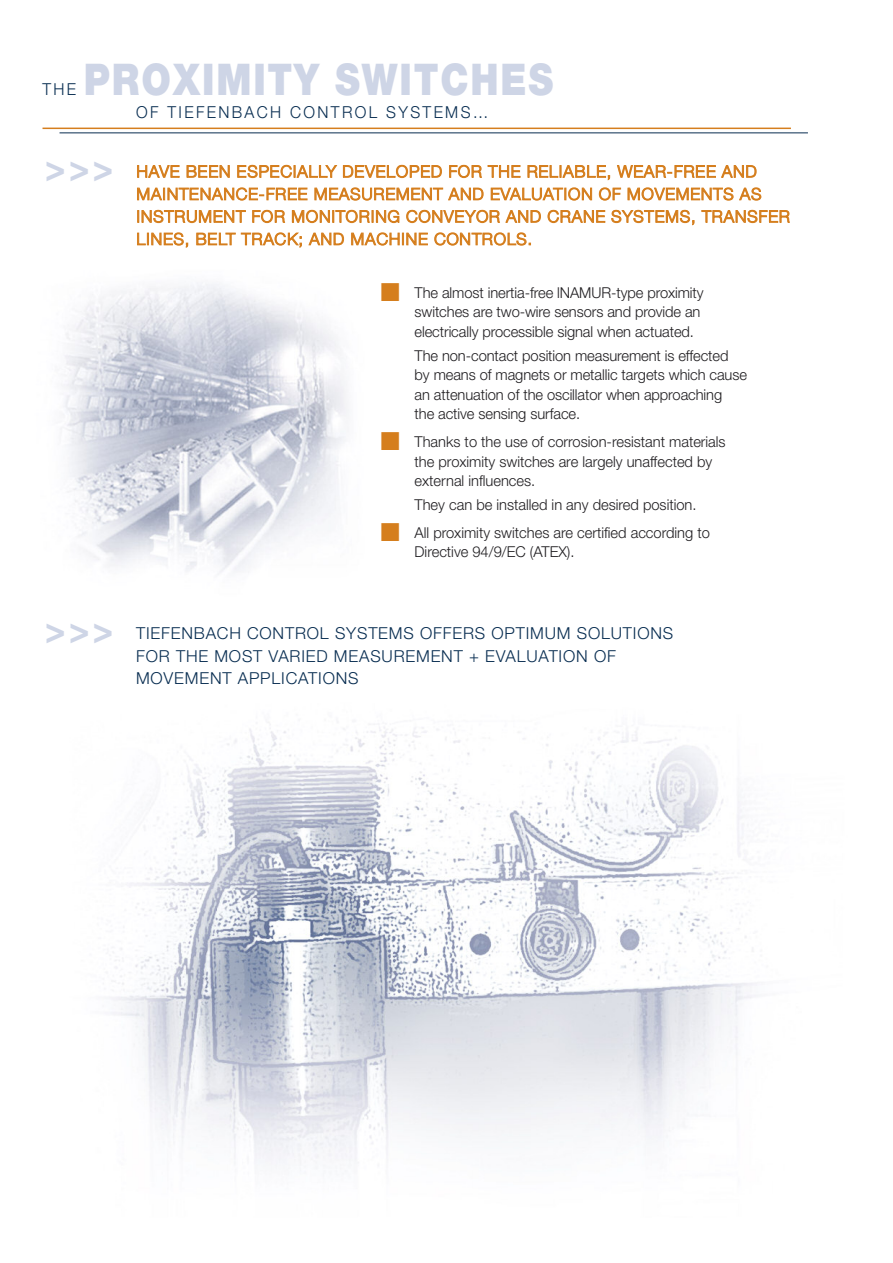
<style>
.page{position:relative;width:893px;height:1263px;background:#fff}
.page>*{position:absolute;margin:0;border:0;box-sizing:border-box;transform-origin:0 0}
.t1{font:900 43.8px "Helvetica Neue";letter-spacing:.05em;color:#ced5e6;scale:.85 1}
.t2{font:700 37.8px "Helvetica Neue";color:#ced5e6;scale:.9 1}
.t3{font:300 16.5px/22.5px "Helvetica Neue";letter-spacing:.05em;color:#d57e1d}
.t4{font:300 16.5px/22.5px "Helvetica Neue";letter-spacing:.05em;color:#082d51}
.t5{font:300 16.5px "Helvetica Neue";letter-spacing:.15em;color:#082d51;scale:.95 1}
.t6{font:300 16.5px "Helvetica Neue";letter-spacing:.05em;color:#082d51;scale:.95 1}
.t7{font:300 15px/19.5px "Helvetica Neue";letter-spacing:-.005em;color:#201e21}
.s1{font-family:"European Pi Three";font-weight:400;font-size:30px;color:#d57e1d}
</style>
<div class="page">
<img style="left:42px;top:127px;width:766px;height:1038px">
<hr style="left:43px;top:128px;width:748px;height:1px;background:#d57e1d">
<hr style="left:60px;top:132px;width:748px;height:1px;background:#082d51">
<p class="t6" style="left:43px;top:83px;width:37px">THE</p>
<h1 class="t1" style="left:84px;top:64px;width:554px">PROXIMITY SWITCHES</h1>
<p class="t5" style="left:136px;top:106px;width:373px">OF TIEFENBACH CONTROL SYSTEMS…</p>
<h2 class="t2" style="left:45px;top:154px;width:77px">&gt;&gt;&gt;</h2>
<p class="t3" style="left:136px;top:162px;width:655px">HAVE BEEN ESPECIALLY DEVELOPED FOR THE RELIABLE, WEAR-FREE AND MAINTENANCE-FREE MEASUREMENT AND EVALUATION OF MOVEMENTS AS INSTRUMENT FOR MONITORING CONVEYOR AND CRANE SYSTEMS, TRANSFER LINES, BELT TRACK; AND MACHINE CONTROLS.</p>
<p class="t7" style="left:415px;top:284px;width:291px;text-indent:-34px"><span class="s1">-</span> The almost inertia-free lNAMUR-type proximity switches are two-wire sensors and provide an electrically processible signal when actuated.</p>
<p class="t7" style="left:415px;top:347px;width:334px">The non-contact position measurement is effected by means of magnets or metallic targets which cause an attenuation of the oscillator when approaching<br>the active sensing surface.</p>
<p class="t7" style="left:415px;top:433px;width:313px;text-indent:-34px"><span class="s1">-</span> Thanks to the use of corrosion-resistant materials the proximity switches are largely unaffected by external influences.</p>
<p class="t7" style="left:415px;top:496px;width:283px">They can be installed in any desired position.</p>
<p class="t7" style="left:415px;top:524px;width:297px;text-indent:-34px"><span class="s1">-</span> All proximity switches are certified according to<br>Directive 94/9/EC (ATEX).</p>
<h2 class="t2" style="left:45px;top:616px;width:77px">&gt;&gt;&gt;</h2>
<p class="t4" style="left:136px;top:624px;width:539px">TIEFENBACH CONTROL SYSTEMS OFFERS OPTIMUM SOLUTIONS<br>FOR THE MOST VARIED MEASUREMENT + EVALUATION OF<br>MOVEMENT APPLICATIONS</p>
</div>
